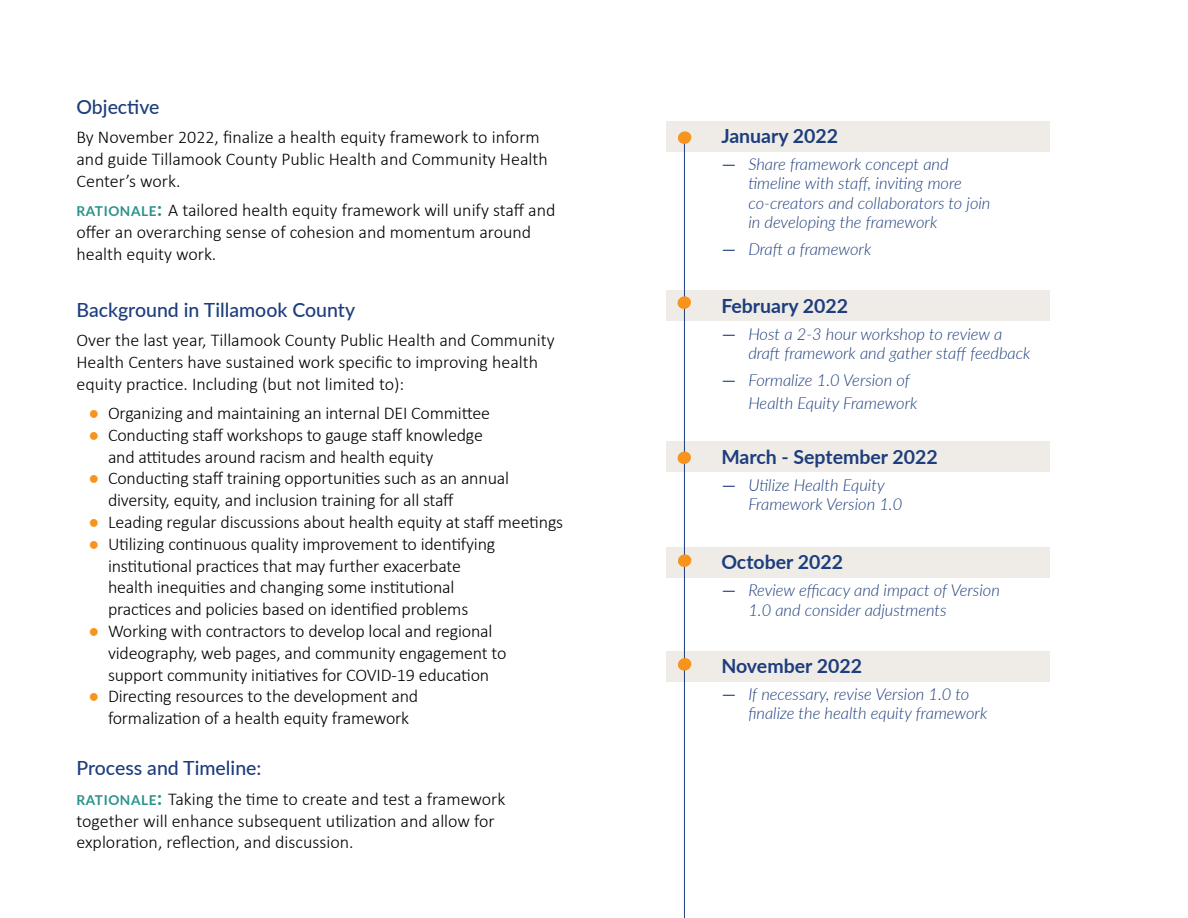
<style>
.page{position:relative;width:1188px;height:918px;background:#fff}
.page>*{position:absolute;margin:0;border:0;box-sizing:border-box;transform-origin:0 0}
.t1{font:700 19.5px "Lato";color:#1d3d7c}
.t2{font:500 19.5px "Lato";color:#1d3d7c}
.t3{font:300 18px/21.8px "Calibri";letter-spacing:-.01em;color:#000}
.t4{font:italic 300 16.5px/19.5px "Lato";color:#1d3d7c}
.s1{font-family:"Lato";font-weight:700;font-size:13.65px;color:#2c928b}
.s2{font-family:"Lato";font-weight:700;font-size:19.5px;color:#2c928b}
.s3{color:#f7941d}
.s4{font-family:"Acuta"}
</style>
<div class="page">
<div style="left:666px;top:651px;width:384px;height:30px;background:#efece8"></div>
<div style="left:666px;top:547px;width:384px;height:30px;background:#efece8"></div>
<div style="left:666px;top:442px;width:384px;height:30px;background:#efece8"></div>
<div style="left:666px;top:291px;width:384px;height:30px;background:#efece8"></div>
<div style="left:666px;top:121px;width:384px;height:30px;background:#efece8"></div>
<hr style="left:684px;top:136px;width:1px;height:782px;background:#1d3d7c">
<svg style="left:678px;top:131px;width:14px;height:14px"></svg>
<svg style="left:677px;top:296px;width:14px;height:14px"></svg>
<svg style="left:677px;top:451px;width:14px;height:14px"></svg>
<svg style="left:678px;top:554px;width:14px;height:14px"></svg>
<svg style="left:678px;top:657px;width:14px;height:14px"></svg>
<p class="t2" style="left:76px;top:93px;width:85px">Objective</p>
<p class="t3" style="left:76px;top:126px;width:473px">By November 2022, finalize a health equity framework to inform and guide Tillamook County Public Health and Community Health<br>Center’s work.</p>
<p class="t3" style="left:76px;top:199px;width:480px"><span class="s1">RATIONALE</span><span class="s2">:</span> A tailored health equity framework will unify staff and offer an overarching sense of cohesion and momentum around health equity work.</p>
<p class="t2" style="left:76px;top:295px;width:280px">Background in Tillamook County</p>
<p class="t3" style="left:76px;top:329px;width:480px">Over the last year, Tillamook County Public Health and Community<br>Health Centers have sustained work specific to improving health equity practice. Including (but not limited to):</p>
<p class="t3" style="left:89px;top:402px;width:403px"><span class="s3">●</span> Organizing and maintaining an internal DEI Committee</p>
<p class="t3" style="left:108px;top:424px;width:376px;text-indent:-19px"><span class="s3">●</span> Conducting staff workshops to gauge staff knowledge and attitudes around racism and health equity</p>
<p class="t3" style="left:108px;top:467px;width:403px;text-indent:-19px"><span class="s3">●</span> Conducting staff training opportunities such as an annual diversity, equity, and inclusion training for all staff</p>
<p class="t3" style="left:89px;top:511px;width:476px"><span class="s3">●</span> Leading regular discussions about health equity at staff meetings</p>
<p class="t3" style="left:108px;top:533px;width:389px;text-indent:-19px"><span class="s3">●</span> Utilizing continuous quality improvement to identifying institutional practices that may further exacerbate health inequities and changing some institutional practices and policies based on identified problems</p>
<p class="t3" style="left:108px;top:620px;width:400px;text-indent:-19px"><span class="s3">●</span> Working with contractors to develop local and regional videography, web pages, and community engagement to support community initiatives for COVID-19 education</p>
<p class="t3" style="left:89px;top:685px;width:331px;text-align:center"><span class="s3">●</span> Directing resources to the development and formalization of a health equity framework</p>
<p class="t2" style="left:76px;top:754px;width:186px">Process and Timeline:</p>
<p class="t3" style="left:76px;top:788px;width:430px"><span class="s1">RATIONALE</span><span class="s2">:</span> Taking the time to create and test a framework together will enhance subsequent utilization and allow for exploration, reflection, and discussion.</p>
<p class="t1" style="left:721px;top:121px;width:118px">January 2022</p>
<p class="t4" style="left:748px;top:154px;width:244px;text-indent:-27px"><span class="s4">—</span> Share framework concept and timeline with staff, inviting more co-creators and collaborators to join in developing the framework</p>
<p class="t4" style="left:721px;top:239px;width:151px"><span class="s4">—</span> Draft a framework</p>
<p class="t1" style="left:721px;top:291px;width:128px">February 2022</p>
<p class="t4" style="left:748px;top:324px;width:284px;text-indent:-27px"><span class="s4">—</span> Host a 2-3 hour workshop to review a draft framework and gather staff feedback</p>
<p class="t4" style="left:748px;top:369px;width:171px;line-height:22.5px;text-indent:-27px"><span class="s4">—</span> Formalize 1.0 Version of<br>Health Equity Framework</p>
<p class="t1" style="left:721px;top:442px;width:218px">March - September 2022</p>
<p class="t4" style="left:748px;top:475px;width:155px;text-indent:-27px"><span class="s4">—</span> Utilize Health Equity<br>Framework Version 1.0</p>
<p class="t1" style="left:721px;top:548px;width:123px">October 2022</p>
<p class="t4" style="left:748px;top:580px;width:253px;text-indent:-27px"><span class="s4">—</span> Review efficacy and impact of Version<br>1.0 and consider adjustments</p>
<p class="t1" style="left:721px;top:651px;width:142px">November 2022</p>
<p class="t4" style="left:748px;top:684px;width:240px;text-indent:-27px"><span class="s4">—</span> If necessary, revise Version 1.0 to finalize the health equity framework</p>
</div>
